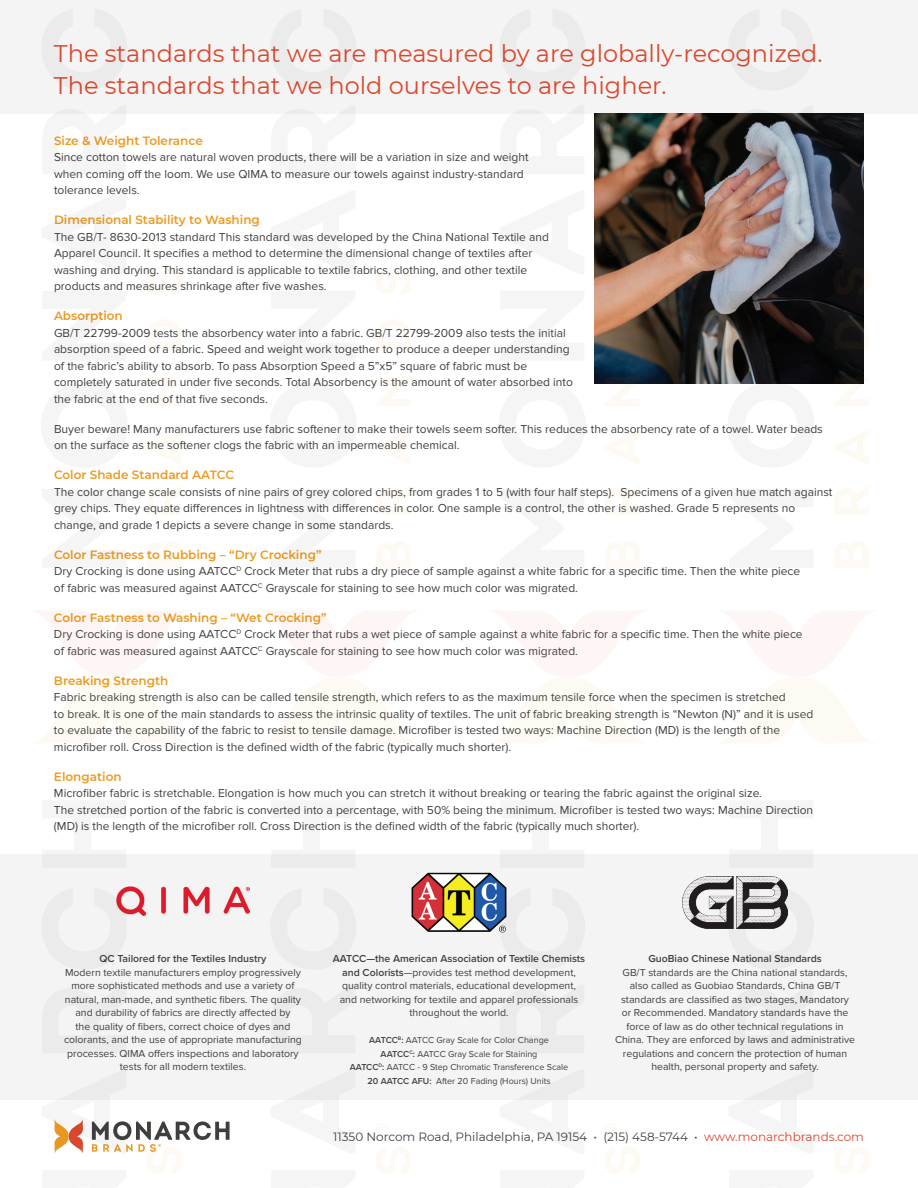
<style>
.page{position:relative;width:918px;height:1188px;background:#fff}
.page>*{position:absolute;margin:0;border:0;box-sizing:border-box;transform-origin:0 0}
.t1{font:24px/31.5px "Montserrat";color:#dd472e}
.t2{font:12px/16.5px "Proxima Nova";color:#404041}
.t3{font:600 12px "Montserrat";color:#ec9a20}
.t4{font:12px "Montserrat";color:#404041}
.t5{font:10.5px/13.5px "Proxima Nova";color:#404041;text-align:center}
.t6{font:600 10.5px "Proxima Nova";color:#404041}
.t7{font:9px/13.5px "Proxima Nova";color:#404041;text-align:center}
.s1{font-weight:600}
.s2{color:#dd472e}
</style>
<div class="page">
<div style="left:0;top:854px;width:918px;height:245px;background:#f5f4f4"></div>
<div style="left:0;top:0;width:918px;height:114px;background:#f5f4f4"></div>
<img style="left:124px;top:886px;width:125px;height:30px">
<img style="left:682px;top:876px;width:105px;height:53px">
<img style="left:411px;top:872px;width:96px;height:60px">
<img style="left:594px;top:114px;width:270px;height:270px">
<svg style="left:116px;top:888px;width:11px;height:28px"></svg>
<svg style="left:42px;top:1099px;width:188px;height:75px"></svg>
<svg style="left:148px;top:541px;width:33px;height:26px"></svg>
<svg style="left:148px;top:487px;width:33px;height:27px"></svg>
<svg style="left:147px;top:431px;width:34px;height:33px"></svg>
<svg style="left:147px;top:378px;width:35px;height:28px"></svg>
<svg style="left:148px;top:320px;width:33px;height:29px"></svg>
<svg style="left:147px;top:268px;width:35px;height:27px"></svg>
<svg style="left:35px;top:677px;width:151px;height:66px"></svg>
<svg style="left:147px;top:244px;width:12px;height:12px"></svg>
<svg style="left:376px;top:1147px;width:35px;height:27px"></svg>
<svg style="left:271px;top:1099px;width:84px;height:1px"></svg>
<svg style="left:376px;top:1123px;width:12px;height:13px"></svg>
<svg style="left:377px;top:541px;width:33px;height:26px"></svg>
<svg style="left:377px;top:487px;width:33px;height:27px"></svg>
<svg style="left:376px;top:431px;width:34px;height:33px"></svg>
<svg style="left:376px;top:378px;width:34px;height:28px"></svg>
<svg style="left:377px;top:320px;width:33px;height:29px"></svg>
<svg style="left:376px;top:268px;width:35px;height:27px"></svg>
<svg style="left:264px;top:677px;width:151px;height:66px"></svg>
<svg style="left:377px;top:244px;width:11px;height:12px"></svg>
<svg style="left:605px;top:1147px;width:35px;height:27px"></svg>
<svg style="left:500px;top:1099px;width:84px;height:1px"></svg>
<svg style="left:499px;top:888px;width:8px;height:45px"></svg>
<svg style="left:605px;top:1123px;width:12px;height:13px"></svg>
<svg style="left:606px;top:541px;width:33px;height:26px"></svg>
<svg style="left:605px;top:487px;width:34px;height:27px"></svg>
<svg style="left:605px;top:431px;width:34px;height:33px"></svg>
<svg style="left:605px;top:377px;width:35px;height:29px"></svg>
<svg style="left:605px;top:319px;width:35px;height:30px"></svg>
<svg style="left:604px;top:267px;width:37px;height:28px"></svg>
<svg style="left:493px;top:677px;width:151px;height:66px"></svg>
<svg style="left:604px;top:243px;width:14px;height:14px"></svg>
<svg style="left:834px;top:1147px;width:35px;height:27px"></svg>
<svg style="left:728px;top:1099px;width:85px;height:1px"></svg>
<svg style="left:728px;top:888px;width:60px;height:41px"></svg>
<svg style="left:834px;top:1123px;width:12px;height:13px"></svg>
<svg style="left:835px;top:541px;width:33px;height:26px"></svg>
<svg style="left:834px;top:487px;width:34px;height:27px"></svg>
<svg style="left:834px;top:431px;width:34px;height:33px"></svg>
<svg style="left:834px;top:377px;width:34px;height:29px"></svg>
<svg style="left:834px;top:319px;width:34px;height:30px"></svg>
<svg style="left:833px;top:267px;width:36px;height:28px"></svg>
<svg style="left:728px;top:382px;width:87px;height:2px"></svg>
<svg style="left:729px;top:291px;width:84px;height:70px;background:#211e1d"></svg>
<svg style="left:728px;top:191px;width:85px;height:84px;background:#a09192"></svg>
<svg style="left:729px;top:113px;width:84px;height:61px;background:#65686e"></svg>
<svg style="left:722px;top:677px;width:150px;height:66px"></svg>
<svg style="left:833px;top:243px;width:14px;height:14px"></svg>
<h1 class="t1" style="left:54px;top:37px;width:770px">The standards that we are measured by are globally-recognized.<br>The standards that we hold ourselves to are higher.</h1>
<p class="t3" style="left:54px;top:132px;width:150px">Size &amp; Weight Tolerance</p>
<p class="t2" style="left:54px;top:149px;width:476px">Since cotton towels are natural woven products, there will be a variation in size and weight when coming off the loom. We use QIMA to measure our towels against industry-standard tolerance levels.</p>
<p class="t3" style="left:54px;top:212px;width:207px">Dimensional Stability to Washing</p>
<p class="t2" style="left:54px;top:229px;width:496px">The GB/T- 8630-2013 standard This standard was developed by the China National Textile and Apparel Council. It specifies a method to determine the dimensional change of textiles after washing and drying. This standard is applicable to textile fabrics, clothing, and other textile products and measures shrinkage after five washes.</p>
<p class="t3" style="left:54px;top:308px;width:70px">Absorption</p>
<p class="t2" style="left:54px;top:325px;width:520px">GB/T 22799-2009 tests the absorbency water into a fabric. GB/T 22799-2009 also tests the initial absorption speed of a fabric. Speed and weight work together to produce a deeper understanding of the fabric’s ability to absorb. To pass Absorption Speed a 5”x5” square of fabric must be completely saturated in under five seconds. Total Absorbency is the amount of water absorbed into the fabric at the end of that five seconds.</p>
<p class="t2" style="left:54px;top:421px;width:770px">Buyer beware! Many manufacturers use fabric softener to make their towels seem softer. This reduces the absorbency rate of a towel. Water beads on the surface as the softener clogs the fabric with an impermeable chemical.</p>
<p class="t3" style="left:54px;top:467px;width:182px">Color Shade Standard AATCC</p>
<p class="t2" style="left:54px;top:484px;width:780px">The color change scale consists of nine pairs of grey colored chips, from grades 1 to 5 (with four half steps). Specimens of a given hue match against grey chips. They equate differences in lightness with differences in color. One sample is a control, the other is washed. Grade 5 represents no change, and grade 1 depicts a severe change in some standards.</p>
<p class="t3" style="left:54px;top:546px;width:269px">Color Fastness to Rubbing – “Dry Crocking”</p>
<p class="t2" style="left:54px;top:563px;width:748px">Dry Crocking is done using AATCC<sup>D</sup> Crock Meter that rubs a dry piece of sample against a white fabric for a specific time. Then the white piece of fabric was measured against AATCC<sup>C</sup> Grayscale for staining to see how much color was migrated.</p>
<p class="t3" style="left:54px;top:609px;width:274px">Color Fastness to Washing – “Wet Crocking”</p>
<p class="t2" style="left:54px;top:626px;width:750px">Dry Crocking is done using AATCC<sup>D</sup> Crock Meter that rubs a wet piece of sample against a white fabric for a specific time. Then the white piece of fabric was measured against AATCC<sup>C</sup> Grayscale for staining to see how much color was migrated.</p>
<p class="t3" style="left:54px;top:672px;width:116px">Breaking Strength</p>
<p class="t2" style="left:54px;top:689px;width:761px">Fabric breaking strength is also can be called tensile strength, which refers to as the maximum tensile force when the specimen is stretched<br>to break. It is one of the main standards to assess the intrinsic quality of textiles. The unit of fabric breaking strength is “Newton (N)” and it is used to evaluate the capability of the fabric to resist to tensile damage. Microfiber is tested two ways: Machine Direction (MD) is the length of the microfiber roll. Cross Direction is the defined width of the fabric (typically much shorter).</p>
<p class="t3" style="left:54px;top:768px;width:69px">Elongation</p>
<p class="t2" style="left:54px;top:785px;width:761px">Microfiber fabric is stretchable. Elongation is how much you can stretch it without breaking or tearing the fabric against the original size.<br>The stretched portion of the fabric is converted into a percentage, with 50% being the minimum. Microfiber is tested two ways: Machine Direction (MD) is the length of the microfiber roll. Cross Direction is the defined width of the fabric (typically much shorter).</p>
<p class="t6" style="left:99px;top:951px;width:168px">QC Tailored for the Textiles Industry</p>
<p class="t5" style="left:64px;top:966px;width:239px">Modern textile manufacturers employ progressively more sophisticated methods and use a variety of natural, man-made, and synthetic fibers. The quality and durability of fabrics are directly affected by<br>the quality of fibers, correct choice of dyes and colorants, and the use of appropriate manufacturing processes. QIMA offers inspections and laboratory tests for all modern textiles.</p>
<p class="t5" style="left:333px;top:952px;width:254px"><span class="s1">AATCC—the American Association of Textile Chemists and Colorists</span>—provides test method development, quality control materials, educational development, and networking for textile and apparel professionals throughout the world.</p>
<p class="t7" style="left:350px;top:1034px;width:220px"><span class="s1">AATCC</span><sup>B</sup><span class="s1">:</span> AATCC Gray Scale for Color Change<br><span class="s1">AATCC</span><sup>C</sup><span class="s1">:</span> AATCC Gray Scale for Staining<br><span class="s1">AATCC</span><sup>D</sup><span class="s1">:</span> AATCC - 9 Step Chromatic Transference Scale <span class="s1">20 AATCC AFU:</span> After 20 Fading (Hours) Units</p>
<p class="t6" style="left:648px;top:951px;width:175px">GuoBiao Chinese National Standards</p>
<p class="t5" style="left:615px;top:966px;width:242px">GB/T standards are the China national standards, also called as Guobiao Standards, China GB/T standards are classified as two stages, Mandatory or Recommended. Mandatory standards have the force of law as do other technical regulations in China. They are enforced by laws and administrative regulations and concern the protection of human health, personal property and safety.</p>
<p class="t4" style="left:333px;top:1128px;width:532px">11350 Norcom Road, Philadelphia, PA 19154 • (215) 458-5744 • <span class="s2">www.monarchbrands.com</span></p>
</div>
